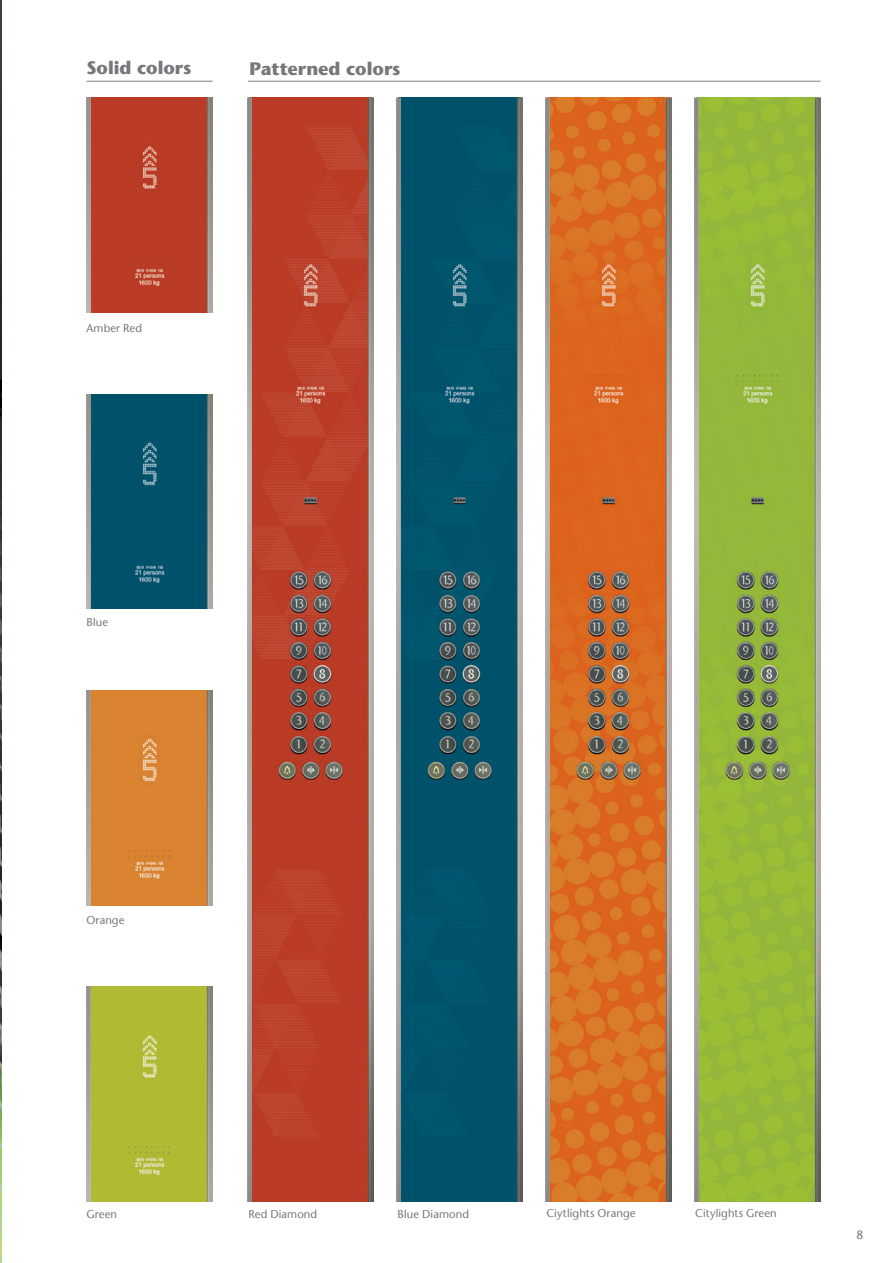
<style>
.page{position:relative;width:893px;height:1263px;background:#fff}
.page>*{position:absolute;margin:0;border:0;box-sizing:border-box;transform-origin:0 0}
.t1{font:700 18px "Stone Sans";color:#76787b}
.t2{font:12px "Stone Sans";color:#76787b}
.t3{font:11.25px "Stone Sans";letter-spacing:.01em;color:#76787b}
</style>
<div class="page">
<img style="left:0;top:0;width:2px;height:1263px">
<hr style="left:248px;top:81px;width:573px;height:1px;background:#808285">
<hr style="left:86px;top:81px;width:127px;height:1px;background:#808285">
<img style="left:248px;top:98px;width:126px;height:1103px">
<img style="left:86px;top:98px;width:127px;height:215px">
<img style="left:86px;top:394px;width:127px;height:215px">
<img style="left:86px;top:690px;width:127px;height:215px">
<img style="left:86px;top:987px;width:127px;height:214px">
<img style="left:397px;top:98px;width:126px;height:1103px">
<img style="left:546px;top:98px;width:126px;height:1103px">
<img style="left:694px;top:98px;width:127px;height:1103px">
<h1 class="t1" style="left:86px;top:57px;width:107px">Solid colors</h1>
<h1 class="t1" style="left:249px;top:58px;width:153px">Patterned colors</h1>
<p class="t3" style="left:86px;top:321px;width:57px">Amber Red</p>
<p class="t3" style="left:86px;top:616px;width:23px">Blue</p>
<p class="t3" style="left:86px;top:913px;width:40px">Orange</p>
<p class="t3" style="left:86px;top:1208px;width:32px">Green</p>
<p class="t3" style="left:248px;top:1208px;width:70px">Red Diamond</p>
<p class="t3" style="left:398px;top:1208px;width:73px">Blue Diamond</p>
<p class="t3" style="left:546px;top:1207px;width:91px">Ciytlights Orange</p>
<p class="t3" style="left:695px;top:1207px;width:83px">Citylights Green</p>
<p class="t2" style="left:856px;top:1227px;width:8px">8</p>
</div>
